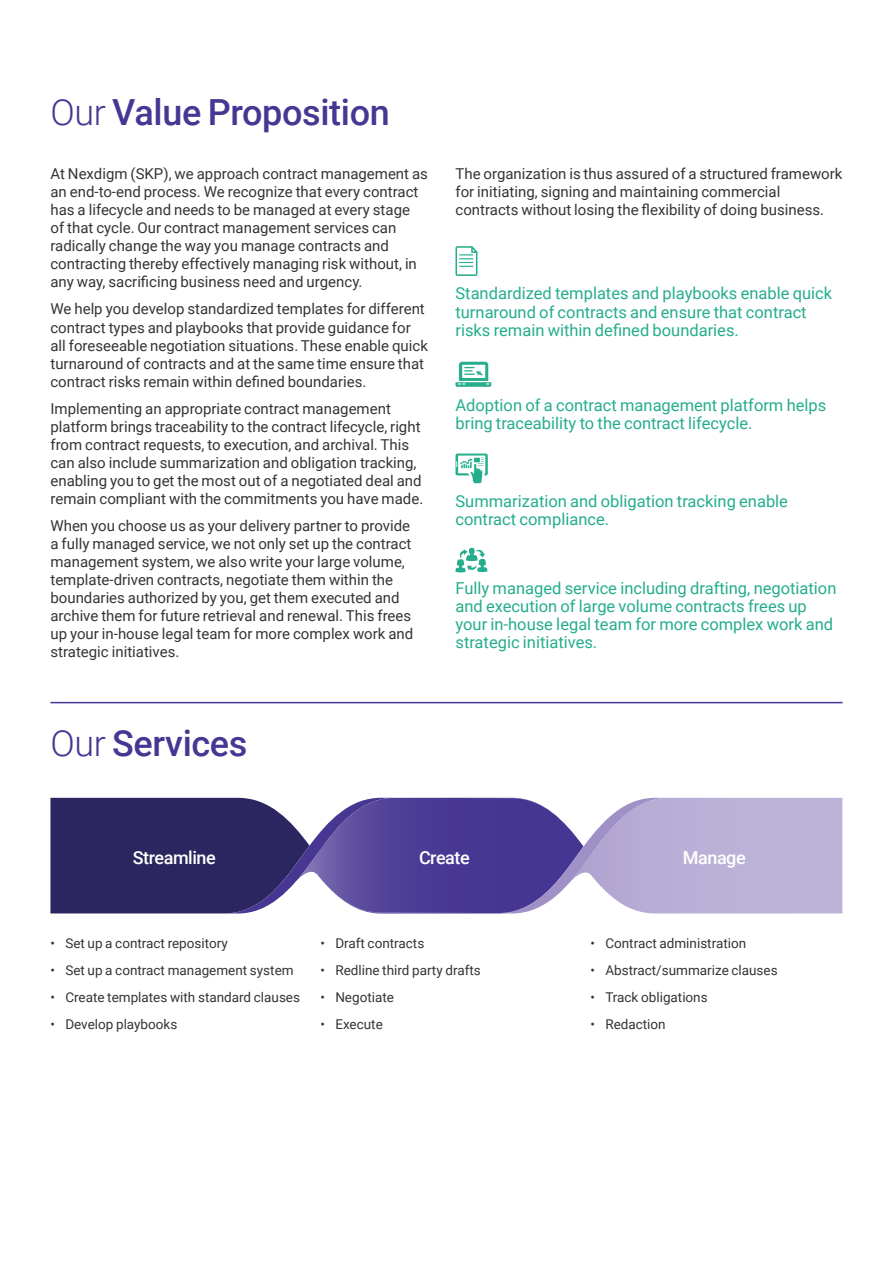
<style>
.page{position:relative;width:893px;height:1263px;background:#fff}
.page>*{position:absolute;margin:0;border:0;box-sizing:border-box;transform-origin:0 0}
.t1{font:500 36px "Roboto";letter-spacing:-.01em;color:#483693}
.t2{font:500 18px "Roboto";letter-spacing:-.025em;color:#fff}
.t3{font:16.5px/18px "Roboto";color:#25ad8c}
.t4{font:15px/18px "Roboto";color:#343433}
.t5{font:13.5px "Roboto";color:#343433}
.s1{font-weight:300}
</style>
<div class="page">
<svg style="left:51px;top:798px;width:791px;height:115px;background:#756ba4"></svg>
<hr style="left:50px;top:702px;width:792px;height:1px;background:#463494">
<svg style="left:455px;top:246px;width:22px;height:30px"></svg>
<svg style="left:455px;top:362px;width:36px;height:25px"></svg>
<svg style="left:455px;top:454px;width:33px;height:29px"></svg>
<svg style="left:455px;top:547px;width:32px;height:26px"></svg>
<h1 class="t1" style="left:50px;top:87px;width:341px"><span class="s1">Our</span> Value Proposition</h1>
<p class="t4" style="left:50px;top:165px;width:379px">At Nexdigm (SKP), we approach contract management as an end-to-end process. We recognize that every contract has a lifecycle and needs to be managed at every stage<br>of that cycle. Our contract management services can radically change the way you manage contracts and contracting thereby effectively managing risk without, in any way, sacrificing business need and urgency.</p>
<p class="t4" style="left:50px;top:300px;width:379px">We help you develop standardized templates for different contract types and playbooks that provide guidance for all foreseeable negotiation situations. These enable quick turnaround of contracts and at the same time ensure that contract risks remain within defined boundaries.</p>
<p class="t4" style="left:50px;top:399px;width:374px">Implementing an appropriate contract management platform brings traceability to the contract lifecycle, right from contract requests, to execution, and archival. This can also include summarization and obligation tracking, enabling you to get the most out of a negotiated deal and remain compliant with the commitments you have made.</p>
<p class="t4" style="left:50px;top:516px;width:364px">When you choose us as your delivery partner to provide a fully managed service, we not only set up the contract management system, we also write your large volume, template-driven contracts, negotiate them within the boundaries authorized by you, get them executed and archive them for future retrieval and renewal. This frees up your in-house legal team for more complex work and strategic initiatives.</p>
<p class="t4" style="left:455px;top:165px;width:388px">The organization is thus assured of a structured framework for initiating, signing and maintaining commercial contracts without losing the flexibility of doing business.</p>
<p class="t3" style="left:455px;top:284px;width:378px">Standardized templates and playbooks enable quick turnaround of contracts and ensure that contract risks remain within defined boundaries.</p>
<p class="t3" style="left:455px;top:395px;width:372px">Adoption of a contract management platform helps bring traceability to the contract lifecycle.</p>
<p class="t3" style="left:455px;top:491px;width:334px">Summarization and obligation tracking enable contract compliance.</p>
<p class="t3" style="left:455px;top:578px;width:382px">Fully managed service including drafting, negotiation and execution of large volume contracts frees up your in-house legal team for more complex work and strategic initiatives.</p>
<h1 class="t1" style="left:50px;top:717px;width:199px"><span class="s1">Our</span> Services</h1>
<p class="t2" style="left:133px;top:844px;width:84px">Streamline</p>
<p class="t2" style="left:419px;top:844px;width:52px">Create</p>
<p class="t2" style="left:683px;top:844px;width:64px">Manage</p>
<p class="t5" style="left:50px;top:933px;width:179px">• Set up a contract repository</p>
<p class="t5" style="left:50px;top:960px;width:245px">• Set up a contract management system</p>
<p class="t5" style="left:50px;top:987px;width:251px">• Create templates with standard clauses</p>
<p class="t5" style="left:50px;top:1014px;width:128px">• Develop playbooks</p>
<p class="t5" style="left:320px;top:933px;width:105px">• Draft contracts</p>
<p class="t5" style="left:320px;top:960px;width:162px">• Redline third party drafts</p>
<p class="t5" style="left:320px;top:987px;width:75px">• Negotiate</p>
<p class="t5" style="left:320px;top:1014px;width:64px">• Execute</p>
<p class="t5" style="left:590px;top:933px;width:157px">• Contract administration</p>
<p class="t5" style="left:590px;top:960px;width:189px">• Abstract/summarize clauses</p>
<p class="t5" style="left:590px;top:987px;width:119px">• Track obligations</p>
<p class="t5" style="left:590px;top:1014px;width:77px">• Redaction</p>
</div>
